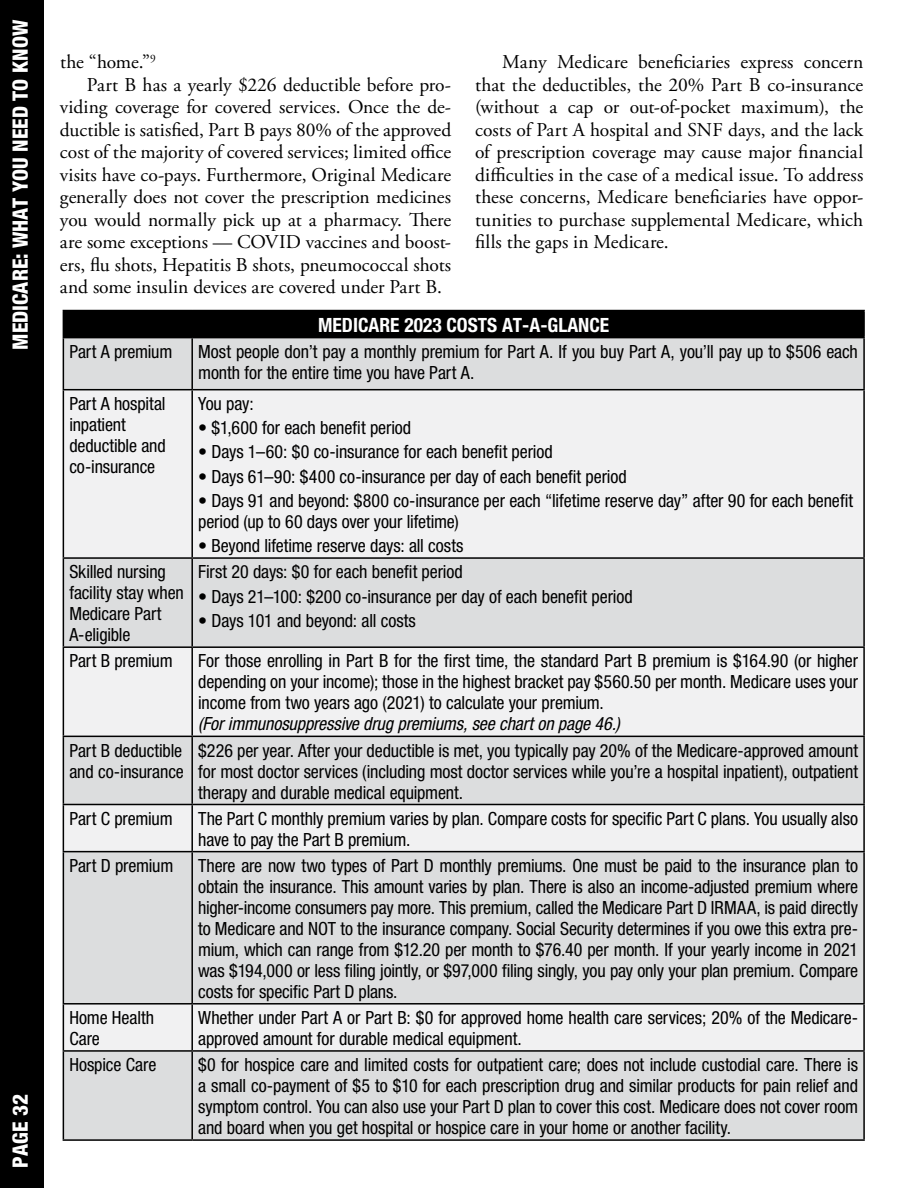
<style>
.page{position:relative;width:918px;height:1188px;background:#fff}
.page>*{position:absolute;margin:0;border:0;box-sizing:border-box;transform-origin:0 0}
.t1{font:21px "Context Reprise Black Cond S Si Normal";color:#fff}
.t2{font:19.5px/22.5px "Adobe Garamond Pro";color:#000;text-align:justify}
.t3{font:700 condensed 19.5px "Context Reprise Condensed S Si";color:#fff}
.t4{font:18px/21px "Context Reprise Condensed S Si Condensed";letter-spacing:-.005em;color:#000}
.t5{font:italic condensed 18px "Context Reprise Condensed S Si";letter-spacing:-.005em;color:#000}
</style>
<div class="page">
<div style="left:0;top:0;width:43px;height:1188px;background:#000"></div>
<div style="left:63px;top:311px;width:801px;height:27px;background:#000"></div>
<div style="left:64px;top:338px;width:799px;height:801px;background:#dcddde"></div>
<svg style="left:64px;top:390px;width:799px;height:660px;fill:#f1f1f2"></svg>
<hr style="left:63px;top:310px;width:129px;height:1px;background:#000">
<hr style="left:192px;top:310px;width:673px;height:1px;background:#000">
<hr style="left:863px;top:311px;width:2px;height:26px;background:#000">
<hr style="left:63px;top:338px;width:1px;height:51px;background:#000">
<hr style="left:192px;top:337px;width:673px;height:1px;background:#000">
<hr style="left:191px;top:338px;width:2px;height:51px;background:#000">
<hr style="left:863px;top:338px;width:2px;height:51px;background:#000">
<hr style="left:63px;top:389px;width:129px;height:1px;background:#000">
<hr style="left:63px;top:390px;width:1px;height:167px;background:#000">
<hr style="left:192px;top:389px;width:673px;height:1px;background:#000">
<hr style="left:191px;top:390px;width:2px;height:167px;background:#000">
<hr style="left:863px;top:390px;width:2px;height:167px;background:#000">
<hr style="left:63px;top:557px;width:129px;height:2px;background:#000">
<hr style="left:63px;top:559px;width:1px;height:87px;background:#000">
<hr style="left:192px;top:557px;width:673px;height:2px;background:#000">
<hr style="left:191px;top:559px;width:2px;height:87px;background:#000">
<hr style="left:863px;top:559px;width:2px;height:87px;background:#000">
<hr style="left:63px;top:646px;width:129px;height:2px;background:#000">
<hr style="left:63px;top:648px;width:1px;height:88px;background:#000">
<hr style="left:192px;top:646px;width:673px;height:2px;background:#000">
<hr style="left:191px;top:648px;width:2px;height:88px;background:#000">
<hr style="left:863px;top:648px;width:2px;height:88px;background:#000">
<hr style="left:63px;top:736px;width:129px;height:1px;background:#000">
<hr style="left:63px;top:737px;width:1px;height:67px;background:#000">
<hr style="left:192px;top:736px;width:673px;height:1px;background:#000">
<hr style="left:191px;top:737px;width:2px;height:67px;background:#000">
<hr style="left:863px;top:737px;width:2px;height:67px;background:#000">
<hr style="left:63px;top:804px;width:129px;height:1px;background:#000">
<hr style="left:63px;top:805px;width:1px;height:46px;background:#000">
<hr style="left:192px;top:804px;width:673px;height:1px;background:#000">
<hr style="left:191px;top:805px;width:2px;height:46px;background:#000">
<hr style="left:863px;top:805px;width:2px;height:46px;background:#000">
<hr style="left:63px;top:851px;width:129px;height:1px;background:#000">
<hr style="left:63px;top:852px;width:1px;height:151px;background:#000">
<hr style="left:192px;top:851px;width:673px;height:1px;background:#000">
<hr style="left:191px;top:852px;width:2px;height:151px;background:#000">
<hr style="left:863px;top:852px;width:2px;height:151px;background:#000">
<hr style="left:63px;top:1003px;width:129px;height:2px;background:#000">
<hr style="left:63px;top:1005px;width:1px;height:45px;background:#000">
<hr style="left:192px;top:1003px;width:673px;height:2px;background:#000">
<hr style="left:191px;top:1005px;width:2px;height:45px;background:#000">
<hr style="left:863px;top:1005px;width:2px;height:45px;background:#000">
<hr style="left:63px;top:1050px;width:129px;height:2px;background:#000">
<hr style="left:63px;top:1052px;width:1px;height:87px;background:#000">
<hr style="left:192px;top:1050px;width:673px;height:2px;background:#000">
<hr style="left:191px;top:1052px;width:2px;height:87px;background:#000">
<hr style="left:863px;top:1052px;width:2px;height:87px;background:#000">
<hr style="left:63px;top:1139px;width:129px;height:2px;background:#000">
<hr style="left:192px;top:1139px;width:673px;height:2px;background:#000">
<p class="t1" style="left:7px;top:350px;width:331px;rotate:-90deg">MEDICARE: WHAT YOU NEED TO KNOW</p>
<p class="t1" style="left:7px;top:1168px;width:75px;rotate:-90deg">PAGE 32</p>
<p class="t2" style="left:475px;top:52px;width:390px;text-indent:27px">Many Medicare beneficiaries express concern that the deductibles, the 20% Part B co-insurance (without a cap or out-of-pocket maximum), the costs of Part A hospital and SNF days, and the lack of prescription coverage may cause major financial difficulties in the case of a medical issue. To address these concerns, Medicare beneficiaries have oppor&shy;tunities to purchase supplemental Medicare, which fills the gaps in Medicare.</p>
<p class="t2" style="left:60px;top:52px;width:97px">the “home.”<sup>9</sup></p>
<p class="t2" style="left:87px;top:74px;width:366px">Part B has a yearly $226 deductible before pro-</p>
<p class="t2" style="left:60px;top:97px;width:393px">viding coverage for covered services. Once the de-</p>
<p class="t2" style="left:60px;top:119px;width:393px">ductible is satisfied, Part B pays 80% of the approved</p>
<p class="t2" style="left:60px;top:142px;width:393px">cost of the majority of covered services; limited office</p>
<p class="t2" style="left:60px;top:164px;width:393px">visits have co-pays. Furthermore, Original Medicare</p>
<p class="t2" style="left:60px;top:187px;width:393px">generally does not cover the prescription medicines</p>
<p class="t2" style="left:60px;top:209px;width:393px">you would normally pick up at a pharmacy. There</p>
<p class="t2" style="left:60px;top:232px;width:393px">are some exceptions — COVID vaccines and boost-</p>
<p class="t2" style="left:60px;top:254px;width:393px">ers, flu shots, Hepatitis B shots, pneumococcal shots</p>
<p class="t2" style="left:60px;top:277px;width:384px">and some insulin devices are covered under Part B.</p>
<p class="t3" style="left:318px;top:313px;width:293px">MEDICARE 2023 COSTS AT-A-GLANCE</p>
<p class="t4" style="left:69px;top:341px;width:104px">Part A premium</p>
<p class="t4" style="left:198px;top:341px;width:661px">Most people don’t pay a monthly premium for Part A. If you buy Part A, you’ll pay up to $506 each month for the entire time you have Part A.</p>
<p class="t4" style="left:69px;top:393px;width:98px">Part A hospital inpatient deductible and co-insurance</p>
<p class="t4" style="left:198px;top:393px;width:57px">You pay:</p>
<p class="t4" style="left:198px;top:417px;width:215px">• $1,600 for each benefit period</p>
<p class="t4" style="left:198px;top:441px;width:356px">• Days 1–60: $0 co-insurance for each benefit period</p>
<p class="t4" style="left:198px;top:466px;width:430px">• Days 61–90: $400 co-insurance per day of each benefit period</p>
<p class="t4" style="left:198px;top:490px;width:656px">• Days 91 and beyond: $800 co-insurance per each “lifetime reserve day” after 90 for each benefit period (up to 60 days over your lifetime)</p>
<p class="t4" style="left:198px;top:535px;width:267px">• Beyond lifetime reserve days: all costs</p>
<p class="t4" style="left:69px;top:561px;width:116px">Skilled nursing facility stay when<br>Medicare Part<br>A-eligible</p>
<p class="t4" style="left:198px;top:561px;width:266px">First 20 days: $0 for each benefit period</p>
<p class="t4" style="left:198px;top:585px;width:436px">• Days 21–100: $200 co-insurance per day of each benefit period</p>
<p class="t4" style="left:198px;top:610px;width:219px">• Days 101 and beyond: all costs</p>
<p class="t4" style="left:69px;top:650px;width:105px">Part B premium</p>
<p class="t4" style="left:198px;top:650px;width:661px;text-align:justify">For those enrolling in Part B for the first time, the standard Part B premium is $164.90 (or higher depending on your income); those in the highest bracket pay $560.50 per month. Medicare uses your income from two years ago (2021) to calculate your premium.</p>
<p class="t5" style="left:198px;top:714px;width:423px">(For immunosuppressive drug premiums, see chart on page 46.)</p>
<p class="t4" style="left:69px;top:740px;width:116px">Part B deductible and co-insurance</p>
<p class="t4" style="left:198px;top:740px;width:661px;text-align:justify">$226 per year. After your deductible is met, you typically pay 20% of the Medicare-approved amount for most doctor services (including most doctor services while you’re a hospital inpatient), outpatient therapy and durable medical equipment.</p>
<p class="t4" style="left:69px;top:808px;width:105px">Part C premium</p>
<p class="t4" style="left:198px;top:808px;width:661px">The Part C monthly premium varies by plan. Compare costs for specific Part C plans. You usually also have to pay the Part B premium.</p>
<p class="t4" style="left:69px;top:855px;width:106px">Part D premium</p>
<p class="t4" style="left:198px;top:855px;width:661px;text-align:justify">There are now two types of Part D monthly premiums. One must be paid to the insurance plan to obtain the insurance. This amount varies by plan. There is also an income-adjusted premium where higher-income consumers pay more. This premium, called the Medicare Part D IRMAA, is paid directly to Medicare and NOT to the insurance company. Social Security determines if you owe this extra pre&shy;mium, which can range from $12.20 per month to $76.40 per month. If your yearly income in 2021 was $194,000 or less filing jointly, or $97,000 filing singly, you pay only your plan premium. Compare costs for specific Part D plans.</p>
<p class="t4" style="left:69px;top:1007px;width:86px">Home Health<br>Care</p>
<p class="t4" style="left:198px;top:1007px;width:661px">Whether under Part A or Part B: $0 for approved home health care services; 20% of the Medicare&shy;approved amount for durable medical equipment.</p>
<p class="t4" style="left:69px;top:1054px;width:89px">Hospice Care</p>
<p class="t4" style="left:198px;top:1054px;width:662px;text-align:justify">$0 for hospice care and limited costs for outpatient care; does not include custodial care. There is a small co-payment of $5 to $10 for each prescription drug and similar products for pain relief and symptom control. You can also use your Part D plan to cover this cost. Medicare does not cover room and board when you get hospital or hospice care in your home or another facility.</p>
</div>
